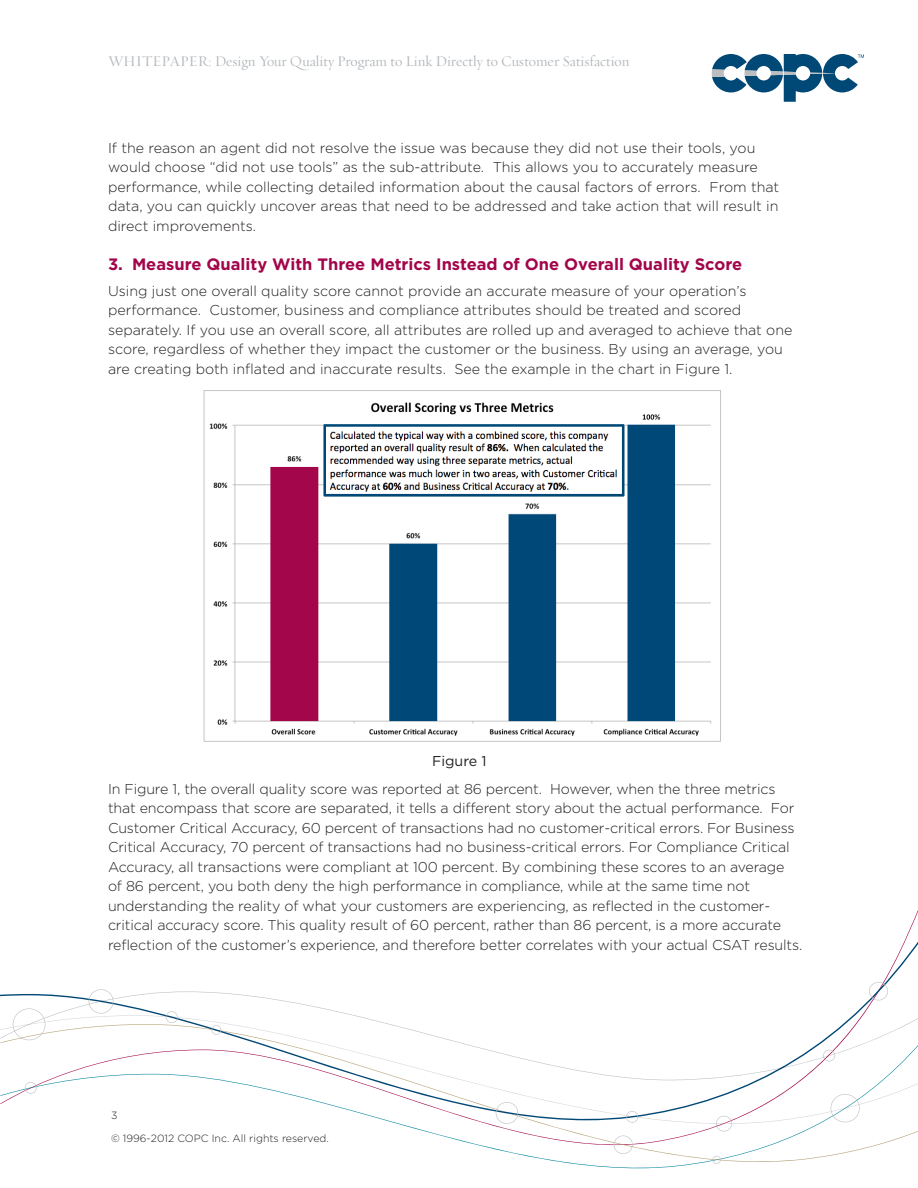
<style>
.page{position:relative;width:918px;height:1188px;background:#fff}
.page>*{position:absolute;margin:0;border:0;box-sizing:border-box;transform-origin:0 0}
.subhead{font:700 16.5px "Gotham";color:#a2054a}
.t1{font:15px "Requiem Display";color:#b2b7bb}
.body{font:300 14.25px/19.5px "Gotham";letter-spacing:-.01em;color:#231f20}
.body-2{font:14.25px "Gotham";color:#231f20}
.t2{font:300 10.5px "Gotham";color:#231f20}
</style>
<div class="page">
<svg style="left:416px;top:1129px;width:502px;height:40px"></svg>
<svg style="left:0;top:936px;width:918px;height:193px"></svg>
<svg style="left:25px;top:1082px;width:12px;height:12px"></svg>
<svg style="left:614px;top:1136px;width:19px;height:18px"></svg>
<svg style="left:712px;top:1156px;width:9px;height:8px"></svg>
<svg style="left:716px;top:1116px;width:16px;height:15px"></svg>
<svg style="left:626px;top:1111px;width:12px;height:12px"></svg>
<svg style="left:496px;top:1102px;width:22px;height:22px"></svg>
<svg style="left:831px;top:1094px;width:29px;height:28px"></svg>
<svg style="left:0;top:992px;width:918px;height:88px"></svg>
<svg style="left:99px;top:1001px;width:686px;height:68px"></svg>
<svg style="left:869px;top:982px;width:19px;height:18px"></svg>
<svg style="left:823px;top:1050px;width:12px;height:11px"></svg>
<svg style="left:13px;top:1008px;width:32px;height:32px"></svg>
<svg style="left:89px;top:989px;width:24px;height:25px"></svg>
<svg style="left:166px;top:1011px;width:12px;height:12px"></svg>
<svg style="left:212px;top:1025px;width:9px;height:10px"></svg>
<svg style="left:712px;top:54px;width:152px;height:48px"></svg>
<img style="left:203px;top:390px;width:518px;height:352px">
<p class="t1" style="left:108px;top:50px;width:523px">WHITEPAPER: Design Your Quality Program to Link Directly to Customer Satisfaction</p>
<p class="body" style="left:108px;top:138px;width:673px">If the reason an agent did not resolve the issue was because they did not use their tools, you would choose “did not use tools” as the sub-attribute. This allows you to accurately measure performance, while collecting detailed information about the causal factors of errors. From that data, you can quickly uncover areas that need to be addressed and take action that will result in direct improvements.</p>
<p class="subhead" style="left:108px;top:254px;width:636px">3. Measure Quality With Three Metrics Instead of One Overall Quality Score</p>
<p class="body" style="left:108px;top:281px;width:686px">Using just one overall quality score cannot provide an accurate measure of your operation’s performance. Customer, business and compliance attributes should be treated and scored separately. If you use an overall score, all attributes are rolled up and averaged to achieve that one score, regardless of whether they impact the customer or the business. By using an average, you are creating both inflated and inaccurate results. See the example in the chart in Figure 1.</p>
<p class="body-2" style="left:432px;top:753px;width:56px">Figure 1</p>
<p class="body" style="left:108px;top:779px;width:696px">In Figure 1, the overall quality score was reported at 86 percent. However, when the three metrics that encompass that score are separated, it tells a different story about the actual performance. For Customer Critical Accuracy, 60 percent of transactions had no customer-critical errors. For Business Critical Accuracy, 70 percent of transactions had no business-critical errors. For Compliance Critical Accuracy, all transactions were compliant at 100 percent. By combining these scores to an average<br>of 86 percent, you both deny the high performance in compliance, while at the same time not understanding the reality of what your customers are experiencing, as reflected in the customer&shy;critical accuracy score. This quality result of 60 percent, rather than 86 percent, is a more accurate reflection of the customer’s experience, and therefore better correlates with your actual CSAT results.</p>
<p class="t2" style="left:111px;top:1108px;width:8px">3</p>
<p class="t2" style="left:111px;top:1132px;width:219px">© 1996-2012 COPC Inc. All rights reserved.</p>
</div>
